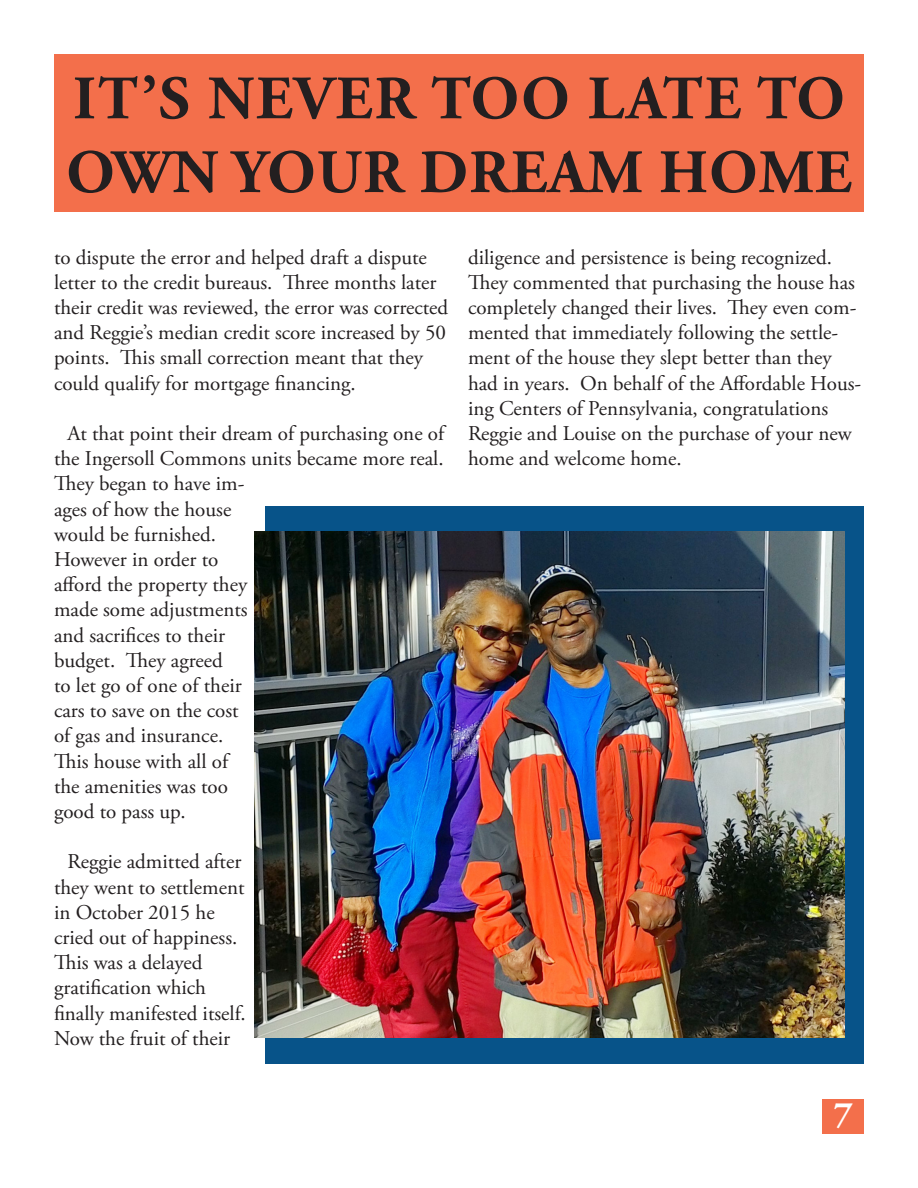
<style>
.page{position:relative;width:918px;height:1188px;background:#fff}
.page>*{position:absolute;margin:0;border:0;box-sizing:border-box;transform-origin:0 0}
.t1{font:700 61.5px/73.8px "Adobe Garamond Pro";letter-spacing:.015em;color:#231f20}
.t2{font:700 36px "Adobe Garamond Pro";color:#fff}
.t3{font:21px/25.2px "Adobe Garamond Pro";color:#231f20}
</style>
<div class="page">
<div style="left:823px;top:1099px;width:41px;height:35px;background:#f36f4b"></div>
<div style="left:54px;top:54px;width:810px;height:158px;background:#f36f4b"></div>
<div style="left:266px;top:506px;width:598px;height:558px;background:#075389"></div>
<img style="left:254px;top:532px;width:590px;height:505px">
<p class="t1" style="left:66px;top:63px;width:787px">IT’S NEVER TOO LATE TO<br>OWN YOUR DREAM HOME</p>
<p class="t3" style="left:54px;top:245px;width:396px">to dispute the error and helped draft a dispute letter to the credit bureaus. Three months later their credit was reviewed, the error was corrected and Reggie’s median credit score increased by 50 points. This small correction meant that they could qualify for mortgage financing.</p>
<p class="t3" style="left:54px;top:422px;width:392px;text-indent:14px">At that point their dream of purchasing one of the Ingersoll Commons units became more real.<br>They began to have im-<br>ages of how the house<br>would be furnished.<br>However in order to<br>afford the property they<br>made some adjustments<br>and sacrifices to their<br>budget. They agreed<br>to let go of one of their<br>cars to save on the cost<br>of gas and insurance.<br>This house with all of<br>the amenities was too<br>good to pass up.</p>
<p class="t3" style="left:54px;top:850px;width:193px;text-indent:14px">Reggie admitted after they went to settlement in October 2015 he cried out of happiness.<br>This was a delayed gratification which finally manifested itself.<br>Now the fruit of their</p>
<p class="t3" style="left:468px;top:245px;width:395px">diligence and persistence is being recognized.<br>They commented that purchasing the house has completely changed their lives. They even com&shy;mented that immediately following the settle&shy;ment of the house they slept better than they had in years. On behalf of the Affordable Hous&shy;ing Centers of Pennsylvania, congratulations Reggie and Louise on the purchase of your new home and welcome home.</p>
<p class="t2" style="left:834px;top:1093px;width:20px">7</p>
</div>
